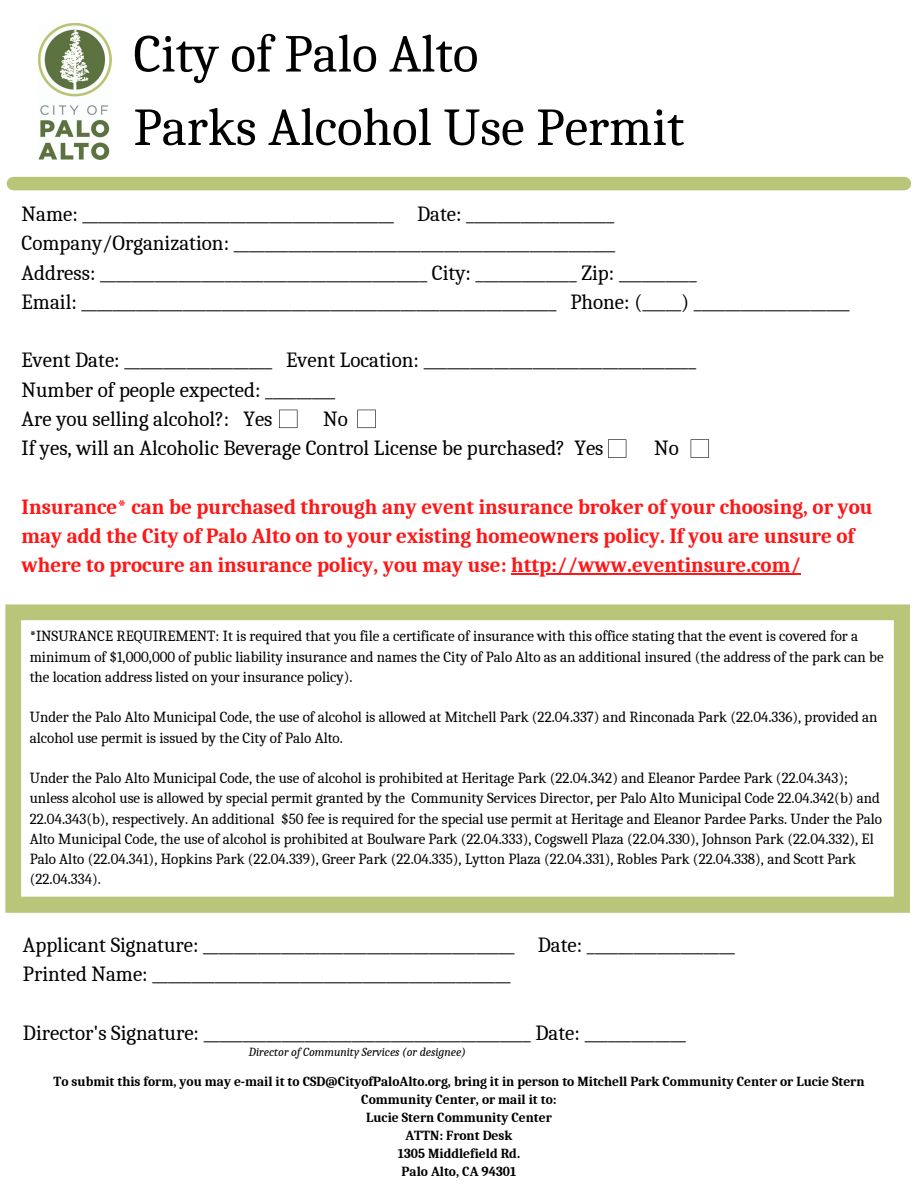
<style>
.page{position:relative;width:918px;height:1188px;background:#fff}
.page>*{position:absolute;margin:0;border:0;box-sizing:border-box;transform-origin:0 0}
.t1{font:53.25px "Caladea";color:#000}
.t2{font:21px "Caladea";color:#000}
.t3{font:700 21px/29.2px "Caladea";color:#ff1616}
.t4{font:15px/20.2px "Caladea";color:#000}
.t5{font:700 13.5px/18px "Caladea";color:#000;text-align:center}
.t6{font:italic 12px "Caladea";color:#000}
</style>
<div class="page">
<img style="left:39px;top:24px;width:73px;height:136px">
<div style="left:13px;top:177px;width:891px;height:13px;background:#b9c579"></div>
<hr style="left:511px;top:573px;width:290px;height:1px;background:#ff1616">
<svg style="left:5px;top:604px;width:905px;height:309px"></svg>
<svg style="left:608px;top:439px;width:18px;height:19px"></svg>
<svg style="left:691px;top:439px;width:18px;height:19px"></svg>
<svg style="left:279px;top:410px;width:18px;height:18px"></svg>
<svg style="left:357px;top:410px;width:19px;height:18px"></svg>
<p class="t1" style="left:133px;top:24px;width:346px">City of Palo Alto</p>
<p class="t1" style="left:133px;top:97px;width:552px">Parks Alcohol Use Permit</p>
<p class="t2" style="left:22px;top:202px;width:594px">Name: ________________________________________ Date: ___________________</p>
<p class="t2" style="left:22px;top:231px;width:595px">Company/Organization: _________________________________________________</p>
<p class="t2" style="left:22px;top:261px;width:677px">Address: __________________________________________ City: _____________ Zip: __________</p>
<p class="t2" style="left:22px;top:290px;width:830px">Email: _____________________________________________________________ Phone: (_____) ____________________</p>
<p class="t2" style="left:22px;top:348px;width:676px">Event Date: ___________________ Event Location: ___________________________________</p>
<p class="t2" style="left:22px;top:378px;width:315px">Number of people expected: _________</p>
<p class="t2" style="left:22px;top:407px;width:252px">Are you selling alcohol?: Yes</p>
<p class="t2" style="left:323px;top:407px;width:26px">No</p>
<p class="t2" style="left:22px;top:436px;width:583px">If yes, will an Alcoholic Beverage Control License be purchased? Yes</p>
<p class="t2" style="left:654px;top:436px;width:26px">No</p>
<p class="t3" style="left:22px;top:492px;width:853px">Insurance* can be purchased through any event insurance broker of your choosing, or you may add the City of Palo Alto on to your existing homeowners policy. If you are unsure of where to procure an insurance policy, you may use: http://www.eventinsure.com/</p>
<p class="t4" style="left:30px;top:626px;width:855px">*INSURANCE REQUIREMENT: It is required that you file a certificate of insurance with this office stating that the event is covered for a minimum of $1,000,000 of public liability insurance and names the City of Palo Alto as an additional insured (the address of the park can be the location address listed on your insurance policy).</p>
<p class="t4" style="left:30px;top:707px;width:849px">Under the Palo Alto Municipal Code, the use of alcohol is allowed at Mitchell Park (22.04.337) and Rinconada Park (22.04.336), provided an alcohol use permit is issued by the City of Palo Alto.</p>
<p class="t4" style="left:30px;top:768px;width:854px">Under the Palo Alto Municipal Code, the use of alcohol is prohibited at Heritage Park (22.04.342) and Eleanor Pardee Park (22.04.343); unless alcohol use is allowed by special permit granted by the Community Services Director, per Palo Alto Municipal Code 22.04.342(b) and 22.04.343(b), respectively. An additional $50 fee is required for the special use permit at Heritage and Eleanor Pardee Parks. Under the Palo Alto Municipal Code, the use of alcohol is prohibited at Boulware Park (22.04.333), Cogswell Plaza (22.04.330), Johnson Park (22.04.332), El Palo Alto (22.04.341), Hopkins Park (22.04.339), Greer Park (22.04.335), Lytton Plaza (22.04.331), Robles Park (22.04.338), and Scott Park (22.04.334).</p>
<p class="t2" style="left:23px;top:933px;width:713px">Applicant Signature: ________________________________________ Date: ___________________</p>
<p class="t2" style="left:23px;top:962px;width:489px">Printed Name: ______________________________________________</p>
<p class="t2" style="left:23px;top:1021px;width:664px">Director's Signature: __________________________________________ Date: _____________</p>
<p class="t5" style="left:53px;top:1073px;width:813px">To submit this form, you may e-mail it to CSD@CityofPaloAlto.org, bring it in person to Mitchell Park Community Center or Lucie Stern<br>Community Center, or mail it to:</p>
<p class="t5" style="left:366px;top:1109px;width:187px">Lucie Stern Community Center</p>
<p class="t5" style="left:405px;top:1127px;width:109px">ATTN: Front Desk</p>
<p class="t5" style="left:398px;top:1145px;width:124px">1305 Middlefield Rd.</p>
<p class="t5" style="left:402px;top:1163px;width:116px">Palo Alto, CA 94301</p>
<p class="t6" style="left:249px;top:1045px;width:218px">Director of Community Services (or designee)</p>
</div>
